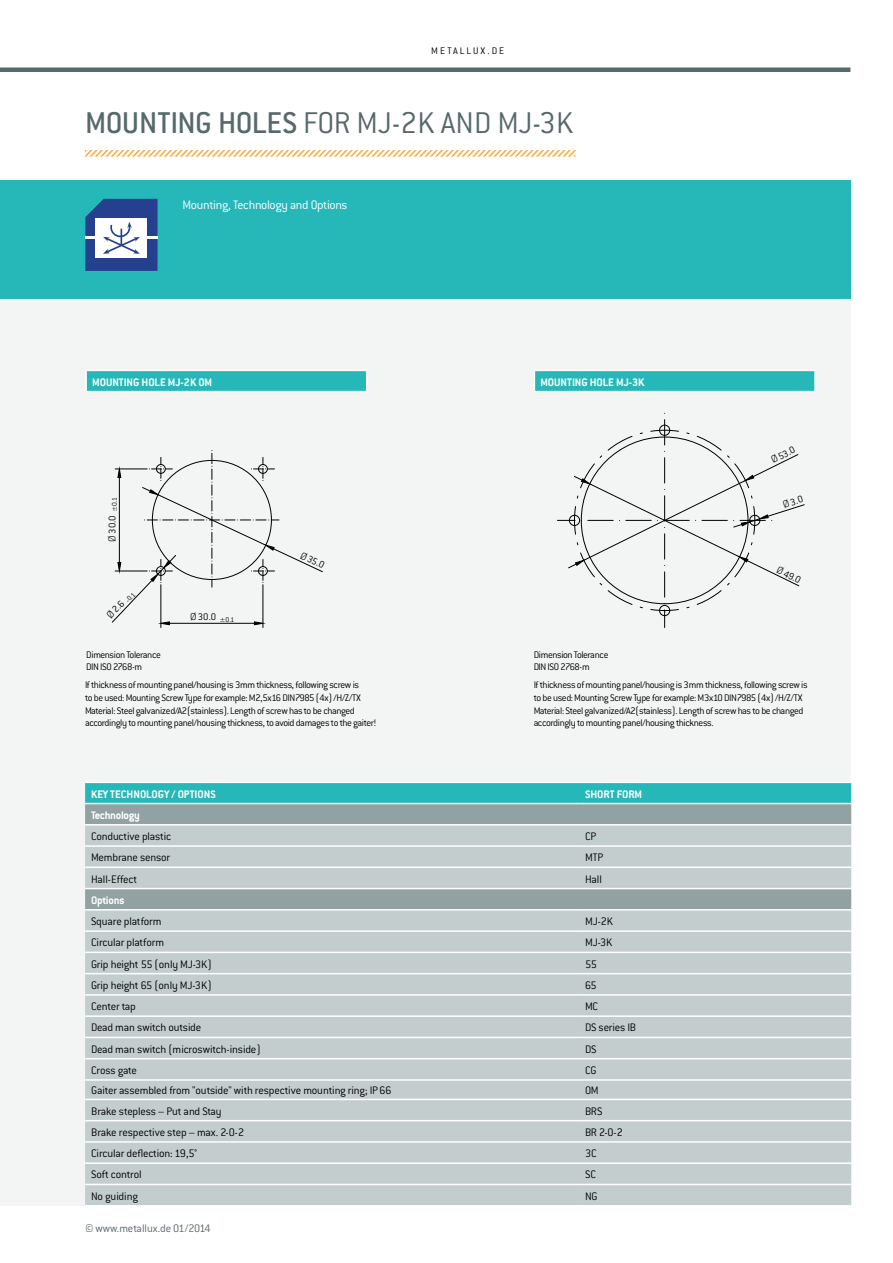
<style>
.page{position:relative;width:893px;height:1263px;background:#fff}
.page>*{position:absolute;margin:0;border:0;box-sizing:border-box;transform-origin:0 0}
.t1{font:300 33px "Conduit ITC";letter-spacing:-.005em;color:#57696b}
.t2{font:300 13.5px "Conduit ITC";letter-spacing:-.025em;color:#fff}
.t3{font:300 12px "Conduit ITC";letter-spacing:-.015em;color:#000}
.t4{font:700 12px "Conduit ITC";letter-spacing:-.005em;color:#fff}
.t5{font:300 12px "Conduit ITC";letter-spacing:-.01em;color:#57696b}
.t6{font:700 12px "Conduit ITC";letter-spacing:-.025em;color:#fff}
.t7{font:300 10.5px/12.6px "Conduit ITC";letter-spacing:-.04em;color:#000}
.t8{font:300 10.5px "Conduit ITC";letter-spacing:.19em;color:#000}
.t9{font:300 7.5px "Conduit ITC";color:#000}
.s1{font-weight:500}
.s2{font-family:"Klavika Basic"}
</style>
<div class="page">
<div style="left:0;top:186px;width:850px;height:1020px;background:#f3f5f5"></div>
<div style="left:0;top:180px;width:850px;height:118px;background:#26b7b9"></div>
<div style="left:86px;top:370px;width:281px;height:22px;background:#26b7b9"></div>
<svg style="left:366px;top:371px;width:1px;height:20px"></svg>
<hr style="left:85px;top:370px;width:282px;height:1px;background:#fff">
<hr style="left:85px;top:371px;width:2px;height:20px;background:#fff">
<hr style="left:85px;top:391px;width:282px;height:1px;background:#fff">
<div style="left:534px;top:370px;width:281px;height:22px;background:#26b7b9"></div>
<hr style="left:814px;top:371px;width:2px;height:20px;background:#fff">
<hr style="left:534px;top:370px;width:282px;height:1px;background:#fff">
<svg style="left:534px;top:371px;width:1px;height:20px"></svg>
<hr style="left:534px;top:391px;width:282px;height:1px;background:#fff">
<svg style="left:85px;top:150px;width:491px;height:7px"></svg>
<svg style="left:85px;top:783px;width:766px;height:20px;background:#29b8ba"></svg>
<div style="left:85px;top:804px;width:766px;height:20px;background:#92a1a2"></div>
<svg style="left:85px;top:825px;width:766px;height:380px;background:#c1cbcc"></svg>
<hr style="left:85px;top:803px;width:494px;height:1px;background:#fff">
<hr style="left:579px;top:803px;width:272px;height:1px;background:#fff">
<hr style="left:85px;top:994px;width:494px;height:2px;background:#fff">
<hr style="left:579px;top:994px;width:272px;height:2px;background:#fff">
<hr style="left:85px;top:866px;width:494px;height:2px;background:#fff">
<hr style="left:85px;top:888px;width:494px;height:1px;background:#fff">
<hr style="left:579px;top:866px;width:272px;height:2px;background:#fff">
<hr style="left:579px;top:888px;width:272px;height:1px;background:#fff">
<hr style="left:85px;top:782px;width:494px;height:1px;background:#fff">
<hr style="left:579px;top:782px;width:272px;height:1px;background:#fff">
<hr style="left:85px;top:824px;width:494px;height:1px;background:#fff">
<hr style="left:579px;top:824px;width:272px;height:1px;background:#fff">
<hr style="left:85px;top:845px;width:494px;height:2px;background:#fff">
<hr style="left:579px;top:845px;width:272px;height:2px;background:#fff">
<hr style="left:85px;top:909px;width:494px;height:1px;background:#fff">
<hr style="left:579px;top:909px;width:272px;height:1px;background:#fff">
<hr style="left:85px;top:930px;width:494px;height:2px;background:#fff">
<hr style="left:579px;top:930px;width:272px;height:2px;background:#fff">
<hr style="left:85px;top:952px;width:494px;height:1px;background:#fff">
<hr style="left:579px;top:952px;width:272px;height:1px;background:#fff">
<hr style="left:85px;top:973px;width:494px;height:1px;background:#fff">
<hr style="left:579px;top:973px;width:272px;height:1px;background:#fff">
<hr style="left:85px;top:1015px;width:494px;height:2px;background:#fff">
<hr style="left:579px;top:1015px;width:272px;height:2px;background:#fff">
<hr style="left:85px;top:1037px;width:494px;height:1px;background:#fff">
<hr style="left:579px;top:1037px;width:272px;height:1px;background:#fff">
<hr style="left:85px;top:1058px;width:494px;height:1px;background:#fff">
<hr style="left:579px;top:1058px;width:272px;height:1px;background:#fff">
<hr style="left:85px;top:1079px;width:494px;height:2px;background:#fff">
<hr style="left:579px;top:1079px;width:272px;height:2px;background:#fff">
<hr style="left:85px;top:1099px;width:494px;height:1px;background:#fff">
<hr style="left:579px;top:1099px;width:272px;height:1px;background:#fff">
<hr style="left:85px;top:1120px;width:494px;height:1px;background:#fff">
<hr style="left:579px;top:1120px;width:272px;height:1px;background:#fff">
<hr style="left:85px;top:1141px;width:494px;height:2px;background:#fff">
<hr style="left:579px;top:1141px;width:272px;height:2px;background:#fff">
<hr style="left:85px;top:1162px;width:494px;height:2px;background:#fff">
<hr style="left:579px;top:1162px;width:272px;height:2px;background:#fff">
<hr style="left:85px;top:1184px;width:494px;height:1px;background:#fff">
<hr style="left:579px;top:1184px;width:272px;height:1px;background:#fff">
<hr style="left:85px;top:1205px;width:494px;height:1px;background:#fff">
<hr style="left:579px;top:1205px;width:272px;height:1px;background:#fff">
<hr style="left:161px;top:585px;width:1px;height:42px;background:#000">
<hr style="left:263px;top:585px;width:1px;height:42px;background:#000">
<svg style="left:557px;top:413px;width:248px;height:214px"></svg>
<svg style="left:85px;top:199px;width:72px;height:72px;background:#758ab9"></svg>
<hr style="left:0;top:68px;width:850px;height:4px;background:#57696b">
<svg style="left:111px;top:450px;width:212px;height:175px"></svg>
<p class="t8" style="left:431px;top:45px;width:74px">METALLUX.DE</p>
<h1 class="t1" style="left:85px;top:105px;width:490px"><span class="s1">MOUNTING HOLES</span> for MJ-2K and MJ-3K</h1>
<p class="t2" style="left:183px;top:197px;width:167px">Mounting, Technology and Options</p>
<p class="t4" style="left:92px;top:375px;width:122px">MOUNTING HOLE MJ-2K OM</p>
<p class="t4" style="left:540px;top:375px;width:106px">MOUNTING HOLE MJ-3K</p>
<p class="t7" style="left:106px;top:541px;width:46px;rotate:-90deg"><span class="s2">Ø</span>30.0 <sub>±0.1</sub></p>
<p class="t9" style="left:113px;top:610px;width:28px;rotate:-46deg"><sup>2.6</sup> -0.1</p>
<p class="t7" style="left:190px;top:611px;width:28px"><span class="s2">Ø</span>30.0</p>
<p class="t9" style="left:219px;top:615px;width:17px">±0.1</p>
<p class="t7" style="left:304px;top:549px;width:27px;rotate:26deg"><span class="s2">Ø</span>35.0</p>
<p class="t7" style="left:769px;top:455px;width:27px;rotate:-26deg"><span class="s2">Ø</span>53.0</p>
<p class="t7" style="left:781px;top:499px;width:22px;rotate:-18deg"><span class="s2">Ø</span>3.0</p>
<p class="t7" style="left:780px;top:564px;width:27px;rotate:26deg"><span class="s2">Ø</span>49.0</p>
<p class="t7" style="left:86px;top:648px;width:76px">Dimension Tolerance<br>DIN ISO 2768-m</p>
<p class="t7" style="left:85px;top:679px;width:293px">If thickness of mounting panel/housing is 3mm thickness, following screw is<br>to be used: Mounting Screw Type for example: M2,5x16 DIN7985 (4x) /H/Z/TX Material: Steel galvanized/A2(stainless). Length of screw has to be changed accordingly to mounting panel/housing thickness, to avoid damages to the gaiter!</p>
<p class="t7" style="left:534px;top:679px;width:276px">If thickness of mounting panel/housing is 3mm thickness, following screw is to be used: Mounting Screw Type for example: M3x10 DIN7985 (4x) /H/Z/TX Material: Steel galvanized/A2(stainless). Length of screw has to be changed accordingly to mounting panel/housing thickness.</p>
<p class="t7" style="left:534px;top:648px;width:76px">Dimension Tolerance<br>DIN ISO 2768-m</p>
<p class="t4" style="left:91px;top:787px;width:37px">KE Y TECHNO</p>
<p class="t4" style="left:146px;top:787px;width:55px">LOGY / OPTIONS</p>
<p class="t4" style="left:585px;top:787px;width:45px">SHORT FORM</p>
<p class="t6" style="left:91px;top:808px;width:50px">TECHNOLOGY</p>
<p class="t3" style="left:91px;top:830px;width:82px">Conductive plastic</p>
<p class="t3" style="left:585px;top:830px;width:13px">CP</p>
<p class="t3" style="left:91px;top:851px;width:81px">Membrane sensor</p>
<p class="t3" style="left:585px;top:851px;width:20px">MTP</p>
<p class="t3" style="left:91px;top:872px;width:48px">Hall-Effect</p>
<p class="t3" style="left:585px;top:872px;width:18px">Hall</p>
<p class="t4" style="left:91px;top:893px;width:35px">OPTIONS</p>
<p class="t3" style="left:91px;top:915px;width:72px">Square platform</p>
<p class="t3" style="left:585px;top:915px;width:30px">MJ-2K</p>
<p class="t3" style="left:91px;top:936px;width:75px">Circular platform</p>
<p class="t3" style="left:585px;top:936px;width:29px">MJ-3K</p>
<p class="t3" style="left:91px;top:957px;width:122px">Grip height 55 (only MJ-3K)</p>
<p class="t3" style="left:585px;top:957px;width:13px">55</p>
<p class="t3" style="left:91px;top:978px;width:122px">Grip height 65 (only MJ-3K)</p>
<p class="t3" style="left:585px;top:978px;width:13px">65</p>
<p class="t3" style="left:91px;top:1000px;width:46px">Center tap</p>
<p class="t3" style="left:585px;top:1000px;width:15px">MC</p>
<p class="t3" style="left:91px;top:1021px;width:112px">Dead man switch outside</p>
<p class="t3" style="left:585px;top:1021px;width:53px">DS series IB</p>
<p class="t3" style="left:91px;top:1042px;width:171px">Dead man switch (microswitch-inside)</p>
<p class="t3" style="left:585px;top:1042px;width:13px">DS</p>
<p class="t3" style="left:91px;top:1064px;width:48px">Cross gate</p>
<p class="t3" style="left:585px;top:1064px;width:13px">CG</p>
<p class="t3" style="left:91px;top:1084px;width:302px">Gaiter assembled from "outside" with respective mounting ring; IP66</p>
<p class="t3" style="left:585px;top:1084px;width:15px">OM</p>
<p class="t3" style="left:91px;top:1104px;width:132px">Brake stepless – Put and Stay</p>
<p class="t3" style="left:585px;top:1104px;width:19px">BRS</p>
<p class="t3" style="left:91px;top:1126px;width:155px">Brake respective step – max. 2-0-2</p>
<p class="t3" style="left:585px;top:1126px;width:39px">BR 2-0-2</p>
<p class="t3" style="left:91px;top:1147px;width:108px">Circular deflection: 19,5°</p>
<p class="t3" style="left:585px;top:1147px;width:13px">3C</p>
<p class="t3" style="left:91px;top:1168px;width:52px">Soft control</p>
<p class="t3" style="left:585px;top:1168px;width:12px">SC</p>
<p class="t3" style="left:91px;top:1189px;width:48px">No guiding</p>
<p class="t3" style="left:585px;top:1189px;width:14px">NG</p>
<p class="t5" style="left:85px;top:1222px;width:127px">© www.metallux.de 01/2014</p>
</div>
